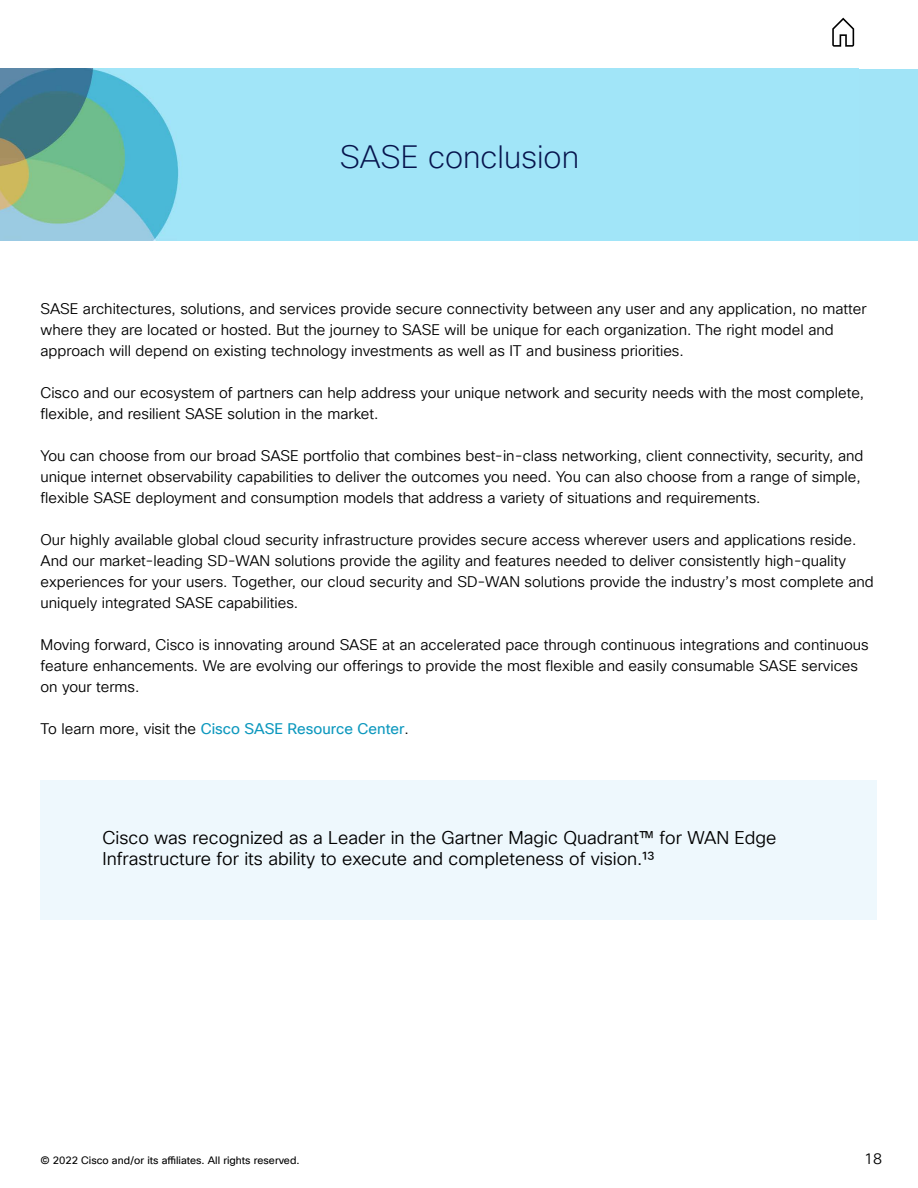
<style>
.page{position:relative;width:918px;height:1188px;background:#fff}
.page>*{position:absolute;margin:0;border:0;box-sizing:border-box;transform-origin:0 0}
.t1{font:200 31.5px "Cisco Sans TT";color:#06144d}
.t2{font:18px/21px "Cisco Sans TT Light";color:#000}
.Body-Copy_CiscoSansT{font:15px/21px "Cisco Sans TT Light";color:#000}
.Body-Copy_CiscoSansT-2{font:15px "Cisco Sans TT";color:#0d98be}
.t3{font:10.5px "Cisco Sans TT";color:#000}
.s1{font-family:"Cisco Sans TT Light";color:#000}
</style>
<div class="page">
<svg style="left:832px;top:18px;width:22px;height:29px"></svg>
<div style="left:0;top:69px;width:918px;height:171px;background:#a1e4f7"></div>
<img style="left:0;top:69px;width:179px;height:171px">
<div style="left:40px;top:780px;width:838px;height:140px;background:#eef8fd"></div>
<p class="t1" style="left:340px;top:136px;width:241px">SASE conclusion</p>
<p class="Body-Copy_CiscoSansT" style="left:40px;top:299px;width:828px">SASE architectures, solutions, and services provide secure connectivity between any user and any application, no matter where they are located or hosted. But the journey to SASE will be unique for each organization. The right model and approach will depend on existing technology investments as well as IT and business priorities.</p>
<p class="Body-Copy_CiscoSansT" style="left:40px;top:383px;width:825px">Cisco and our ecosystem of partners can help address your unique network and security needs with the most complete, flexible, and resilient SASE solution in the market.</p>
<p class="Body-Copy_CiscoSansT" style="left:40px;top:446px;width:824px">You can choose from our broad SASE portfolio that combines best-in-class networking, client connectivity, security, and unique internet observability capabilities to deliver the outcomes you need. You can also choose from a range of simple, flexible SASE deployment and consumption models that address a variety of situations and requirements.</p>
<p class="Body-Copy_CiscoSansT" style="left:40px;top:530px;width:835px">Our highly available global cloud security infrastructure provides secure access wherever users and applications reside.<br>And our market-leading SD-WAN solutions provide the agility and features needed to deliver consistently high-quality experiences for your users. Together, our cloud security and SD-WAN solutions provide the industry’s most complete and uniquely integrated SASE capabilities.</p>
<p class="Body-Copy_CiscoSansT" style="left:40px;top:635px;width:830px">Moving forward, Cisco is innovating around SASE at an accelerated pace through continuous integrations and continuous feature enhancements. We are evolving our offerings to provide the most flexible and easily consumable SASE services on your terms.</p>
<p class="Body-Copy_CiscoSansT-2" style="left:40px;top:719px;width:370px"><span class="s1">To learn more, visit the</span> Cisco SASE Resource Center<span class="s1">.</span></p>
<p class="t2" style="left:103px;top:827px;width:676px">Cisco was recognized as a Leader in the Gartner Magic Quadrant™ for WAN Edge<br>Infrastructure for its ability to execute and completeness of vision.¹³</p>
<p class="t3" style="left:40px;top:1153px;width:261px">© 2022 Cisco and/or its affiliates. All rights reserved.</p>
<p class="Body-Copy_CiscoSansT" style="left:864px;top:1149px;width:19px">18</p>
</div>
